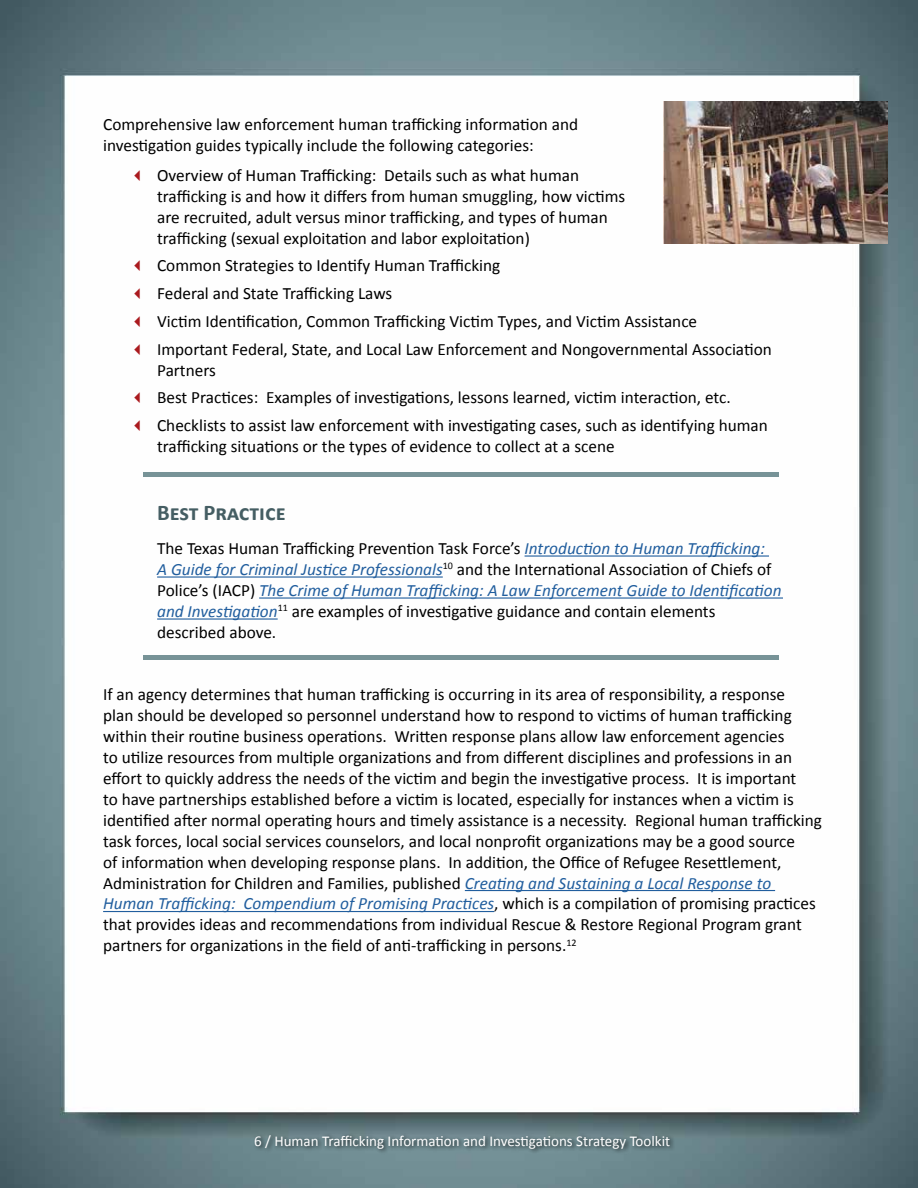
<style>
.page{position:relative;width:918px;height:1188px;background:#fff}
.page>*{position:absolute;margin:0;border:0;box-sizing:border-box;transform-origin:0 0}
.t1{font:700 22.5px "Calibri";color:#455e63}
.t2{font:17.25px/21px "Calibri";color:#000}
.t3{font:15px "Calibri";color:#fff}
.s1{font-style:italic;color:#215e9e}
</style>
<div class="page">
<img style="left:0;top:0;width:918px;height:1188px">
<div style="left:253px;top:1132px;width:423px;height:23px;background:#000;opacity:.75"></div>
<hr style="left:525px;top:555px;width:244px;height:2px;background:#215e9e">
<hr style="left:157px;top:576px;width:286px;height:2px;background:#215e9e">
<hr style="left:259px;top:597px;width:524px;height:2px;background:#215e9e">
<hr style="left:157px;top:618px;width:121px;height:2px;background:#215e9e">
<hr style="left:465px;top:890px;width:310px;height:1px;background:#215e9e">
<hr style="left:103px;top:911px;width:391px;height:1px;background:#215e9e">
<img style="left:663px;top:102px;width:224px;height:141px">
<hr style="left:144px;top:656px;width:635px;height:4px;background:#779397">
<div style="left:144px;top:472px;width:635px;height:5px;background:#779397"></div>
<svg style="left:134px;top:170px;width:6px;height:11px"></svg>
<svg style="left:134px;top:260px;width:6px;height:11px"></svg>
<svg style="left:134px;top:288px;width:6px;height:11px"></svg>
<svg style="left:134px;top:316px;width:6px;height:11px"></svg>
<svg style="left:134px;top:344px;width:6px;height:11px"></svg>
<svg style="left:134px;top:392px;width:6px;height:11px"></svg>
<svg style="left:134px;top:420px;width:6px;height:11px"></svg>
<p class="t2" style="left:103px;top:113px;width:477px">Comprehensive law enforcement human trafficking information and investigation guides typically include the following categories:</p>
<p class="t2" style="left:157px;top:164px;width:470px">Overview of Human Trafficking: Details such as what human trafficking is and how it differs from human smuggling, how victims are recruited, adult versus minor trafficking, and types of human trafficking (sexual exploitation and labor exploitation)</p>
<p class="t2" style="left:157px;top:252px;width:616px;line-height:27.8px">Common Strategies to Identify Human Trafficking<br>Federal and State Trafficking Laws<br>Victim Identification, Common Trafficking Victim Types, and Victim Assistance Important Federal, State, and Local Law Enforcement and Nongovernmental Association</p>
<p class="t2" style="left:157px;top:356px;width:612px;line-height:27.8px">Partners<br>Best Practices: Examples of investigations, lessons learned, victim interaction, etc.<br>Checklists to assist law enforcement with investigating cases, such as identifying human</p>
<p class="t2" style="left:157px;top:436px;width:459px">trafficking situations or the types of evidence to collect at a scene</p>
<h1 class="t1" style="left:157px;top:498px;width:130px">Best Practice</h1>
<p class="t2" style="left:157px;top:538px;width:626px">The Texas Human Trafficking Prevention Task Force’s <span class="s1">Introduction to Human Trafficking:<br>A Guide for Criminal Justice Professionals</span><sup>10</sup> and the International Association of Chiefs of Police’s (IACP) <span class="s1">The Crime of Human Trafficking: A Law Enforcement Guide to Identification and Investigation</span><sup>11</sup> are examples of investigative guidance and contain elements described above.</p>
<p class="t2" style="left:103px;top:683px;width:720px">If an agency determines that human trafficking is occurring in its area of responsibility, a response<br>plan should be developed so personnel understand how to respond to victims of human trafficking within their routine business operations. Written response plans allow law enforcement agencies<br>to utilize resources from multiple organizations and from different disciplines and professions in an effort to quickly address the needs of the victim and begin the investigative process. It is important<br>to have partnerships established before a victim is located, especially for instances when a victim is identified after normal operating hours and timely assistance is a necessity. Regional human trafficking task forces, local social services counselors, and local nonprofit organizations may be a good source<br>of information when developing response plans. In addition, the Office of Refugee Resettlement, Administration for Children and Families, published <span class="s1">Creating and Sustaining a Local Response to Human Trafficking: Compendium of Promising Practices</span>, which is a compilation of promising practices that provides ideas and recommendations from individual Rescue &amp; Restore Regional Program grant partners for organizations in the field of anti-trafficking in persons.<sup>12</sup></p>
<p class="t3" style="left:254px;top:1131px;width:417px">6 / Human Trafficking Information and Investigations Strategy Toolkit</p>
</div>
